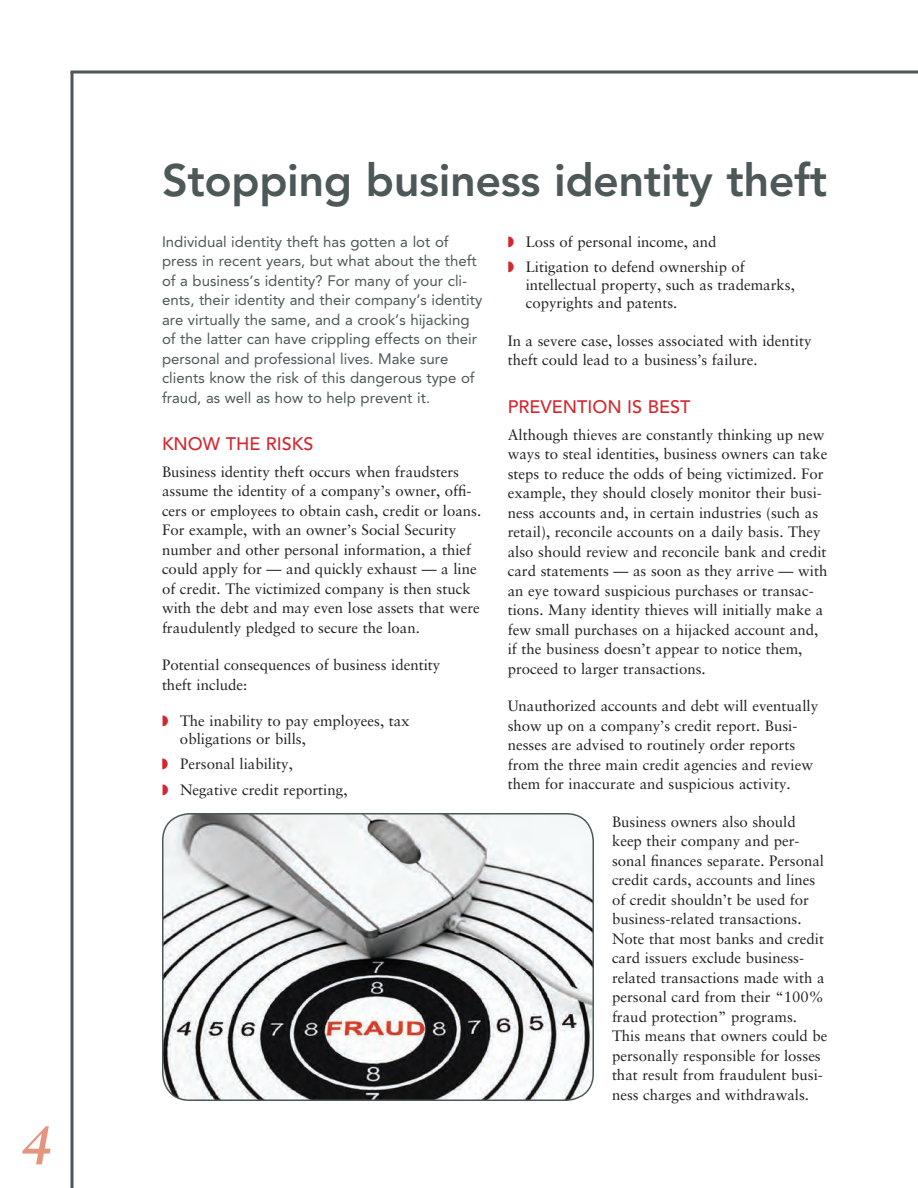
<style>
.page{position:relative;width:918px;height:1188px;background:#fff}
.page>*{position:absolute;margin:0;border:0;box-sizing:border-box;transform-origin:0 0}
.t1{font:italic 700 54px "Sabon LT Std";color:#e6947e}
.t2{font:800 45px "Avenir LT Std";letter-spacing:-.01em;color:#4d5858}
.t3{font:500 18px "Avenir LT Std";color:#d3272f}
.t4{font:15px/19.5px "Sabon LT Std";color:#231f20}
.t5{font:15px/19.5px "Avenir LT Std";color:#4d5858}
</style>
<div class="page">
<svg style="left:70px;top:72px;width:4px;height:1116px;background:#798181"></svg>
<svg style="left:71px;top:70px;width:847px;height:4px;background:#788181"></svg>
<img style="left:163px;top:814px;width:430px;height:286px">
<div style="left:162px;top:813px;width:432px;height:288px;border:2px solid #4d5858;border-radius:27px"></div>
<h1 class="t1" style="left:21px;top:1113px;width:32px">4</h1>
<h2 class="t2" style="left:162px;top:154px;width:667px">Stopping business identity theft</h2>
<p class="t5" style="left:162px;top:232px;width:322px">Individual identity theft has gotten a lot of press in recent years, but what about the theft of a business’s identity? For many of your cli&shy;ents, their identity and their company’s identity are virtually the same, and a crook’s hijacking of the latter can have crippling effects on their personal and professional lives. Make sure clients know the risk of this dangerous type of fraud, as well as how to help prevent it.</p>
<p class="t3" style="left:162px;top:433px;width:153px">KNOW THE RISKS</p>
<p class="t4" style="left:162px;top:462px;width:321px">Business identity theft occurs when fraudsters assume the identity of a company’s owner, offi&shy;cers or employees to obtain cash, credit or loans.<br>For example, with an owner’s Social Security number and other personal information, a thief could apply for — and quickly exhaust — a line of credit. The victimized company is then stuck with the debt and may even lose assets that were fraudulently pledged to secure the loan.</p>
<p class="t4" style="left:162px;top:655px;width:280px">Potential consequences of business identity theft include:</p>
<p class="t4" style="left:180px;top:712px;width:231px;line-height:18px">The inability to pay employees, tax obligations or bills,</p>
<p class="t4" style="left:180px;top:751px;width:169px;line-height:25.5px">Personal liability,<br>Negative credit reporting,</p>
<p class="t4" style="left:526px;top:229px;width:221px;line-height:25.5px">Loss of personal income, and<br>Litigation to defend ownership of</p>
<p class="t4" style="left:526px;top:276px;width:271px;line-height:18px">intellectual property, such as trademarks, copyrights and patents.</p>
<p class="t4" style="left:508px;top:331px;width:305px">In a severe case, losses associated with identity theft could lead to a business’s failure.</p>
<p class="t3" style="left:508px;top:396px;width:184px">PREVENTION IS BEST</p>
<p class="t4" style="left:508px;top:424px;width:321px">Although thieves are constantly thinking up new ways to steal identities, business owners can take steps to reduce the odds of being victimized. For example, they should closely monitor their busi&shy;ness accounts and, in certain industries (such as retail), reconcile accounts on a daily basis. They also should review and reconcile bank and credit card statements — as soon as they arrive — with an eye toward suspicious purchases or transac&shy;tions. Many identity thieves will initially make a few small purchases on a hijacked account and, if the business doesn’t appear to notice them, proceed to larger transactions.</p>
<p class="t4" style="left:508px;top:696px;width:312px">Unauthorized accounts and debt will eventually show up on a company’s credit report. Busi&shy;nesses are advised to routinely order reports from the three main credit agencies and review them for inaccurate and suspicious activity.</p>
<p class="t4" style="left:612px;top:811px;width:217px">Business owners also should keep their company and per&shy;sonal finances separate. Personal credit cards, accounts and lines of credit shouldn’t be used for business-related transactions.<br>Note that most banks and credit card issuers exclude business&shy;related transactions made with a personal card from their “100% fraud protection” programs.<br>This means that owners could be personally responsible for losses that result from fraudulent busi&shy;ness charges and withdrawals.</p>
</div>
